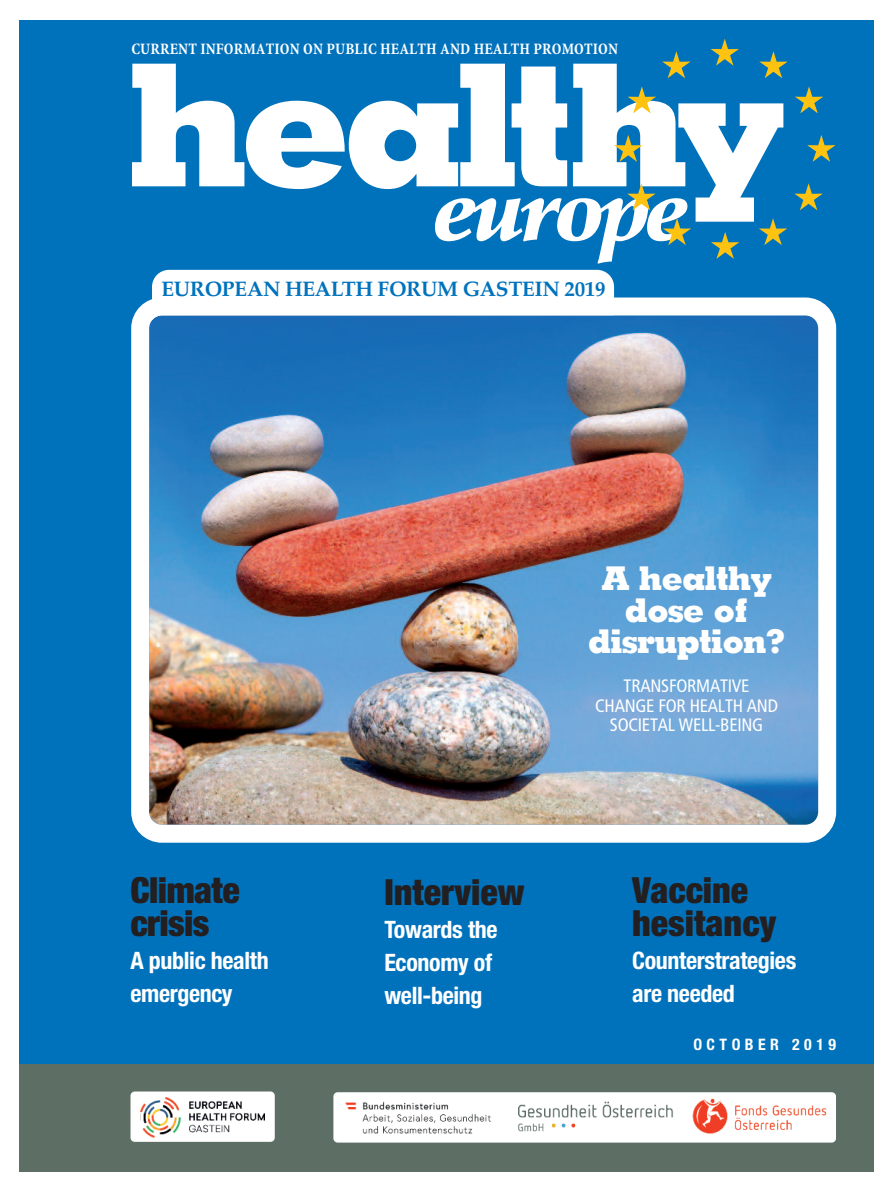
<style>
.page{position:relative;width:893px;height:1191px;background:#fff}
.page>*{position:absolute;margin:0;border:0;box-sizing:border-box;transform-origin:0 0}
.t1{font:800 169.8px "Memphis";letter-spacing:-.06em;color:#fff}
.t2{font:italic 900 85.65px "Palatino";letter-spacing:-.055em;color:#fff}
.t3{font:900 condensed 36px/33px "Helvetica Neue";color:#231f20}
.t4{font:800 32.7px/31.5px "Memphis";letter-spacing:-.035em;color:#fff;text-align:center}
.t5{font:700 condensed 24px/33px "Helvetica Neue";letter-spacing:-.015em;color:#fff}
.t6{font:700 21px "Palatino";letter-spacing:-.015em;color:#0072bc}
.t7{font:condensed 18px/19.5px "Frutiger";letter-spacing:-.015em;color:#fff;text-align:center}
.t8{font:700 condensed 16.2px "Minion";letter-spacing:.005em;color:#fff}
.t9{font:700 condensed 15.75px "Helvetica Neue";letter-spacing:.285em;color:#fff}
</style>
<div class="page">
<div style="left:19px;top:20px;width:855px;height:1045px;background:#0072bc"></div>
<div style="left:19px;top:1064px;width:855px;height:107px;background:#5d6e65"></div>
<svg style="left:711px;top:39px;width:28px;height:27px"></svg>
<svg style="left:759px;top:51px;width:29px;height:27px"></svg>
<svg style="left:662px;top:51px;width:29px;height:27px"></svg>
<svg style="left:795px;top:86px;width:28px;height:27px"></svg>
<svg style="left:628px;top:86px;width:28px;height:27px"></svg>
<svg style="left:807px;top:135px;width:29px;height:27px"></svg>
<svg style="left:614px;top:135px;width:28px;height:27px"></svg>
<svg style="left:794px;top:183px;width:29px;height:27px"></svg>
<svg style="left:627px;top:183px;width:29px;height:27px"></svg>
<svg style="left:759px;top:218px;width:28px;height:27px"></svg>
<svg style="left:663px;top:218px;width:28px;height:27px"></svg>
<svg style="left:711px;top:232px;width:28px;height:27px"></svg>
<div style="left:333px;top:1092px;width:503px;height:50px;background:#fff;border-radius:4px"></div>
<img style="left:345px;top:1098px;width:482px;height:36px">
<div style="left:130px;top:1091px;width:145px;height:50px;background:#fff;border-radius:4px"></div>
<img style="left:140px;top:1097px;width:125px;height:40px">
<div style="left:152px;top:270px;width:462px;height:78px;background:#fff;border-radius:17px"></div>
<img style="left:131px;top:297px;width:705px;height:545px">
<p class="t8" style="left:132px;top:43px;width:488px">CURRENT INFORMATION ON PUBLIC HEALTH AND HEALTH PROMOTION</p>
<h1 class="t1" style="left:127px;top:64px;width:662px">healthy</h1>
<h2 class="t2" style="left:433px;top:177px;width:256px">europe</h2>
<p class="t6" style="left:161px;top:279px;width:446px">EUROPEAN HEALTH FORUM GASTEIN 2019</p>
<h3 class="t3" style="left:130px;top:871px;width:111px">Climate crisis</h3>
<p class="t5" style="left:130px;top:942px;width:140px">A public health emergency</p>
<h3 class="t3" style="left:384px;top:874px;width:141px">Interview</h3>
<p class="t5" style="left:384px;top:911px;width:115px">Towards the<br>Economy of well-being</p>
<h3 class="t4" style="left:588px;top:566px;width:199px">A healthy dose of disruption?</h3>
<p class="t7" style="left:595px;top:677px;width:184px">TRANSFORMATIVE<br>CHANGE FOR HEALTH AND<br>SOCIETAL WELL-BEING</p>
<h3 class="t3" style="left:632px;top:871px;width:146px">Vaccine hesitancy</h3>
<p class="t5" style="left:632px;top:942px;width:166px">Counterstrategies are needed</p>
<p class="t9" style="left:693px;top:1031px;width:144px">OCTOBER 2019</p>
</div>
